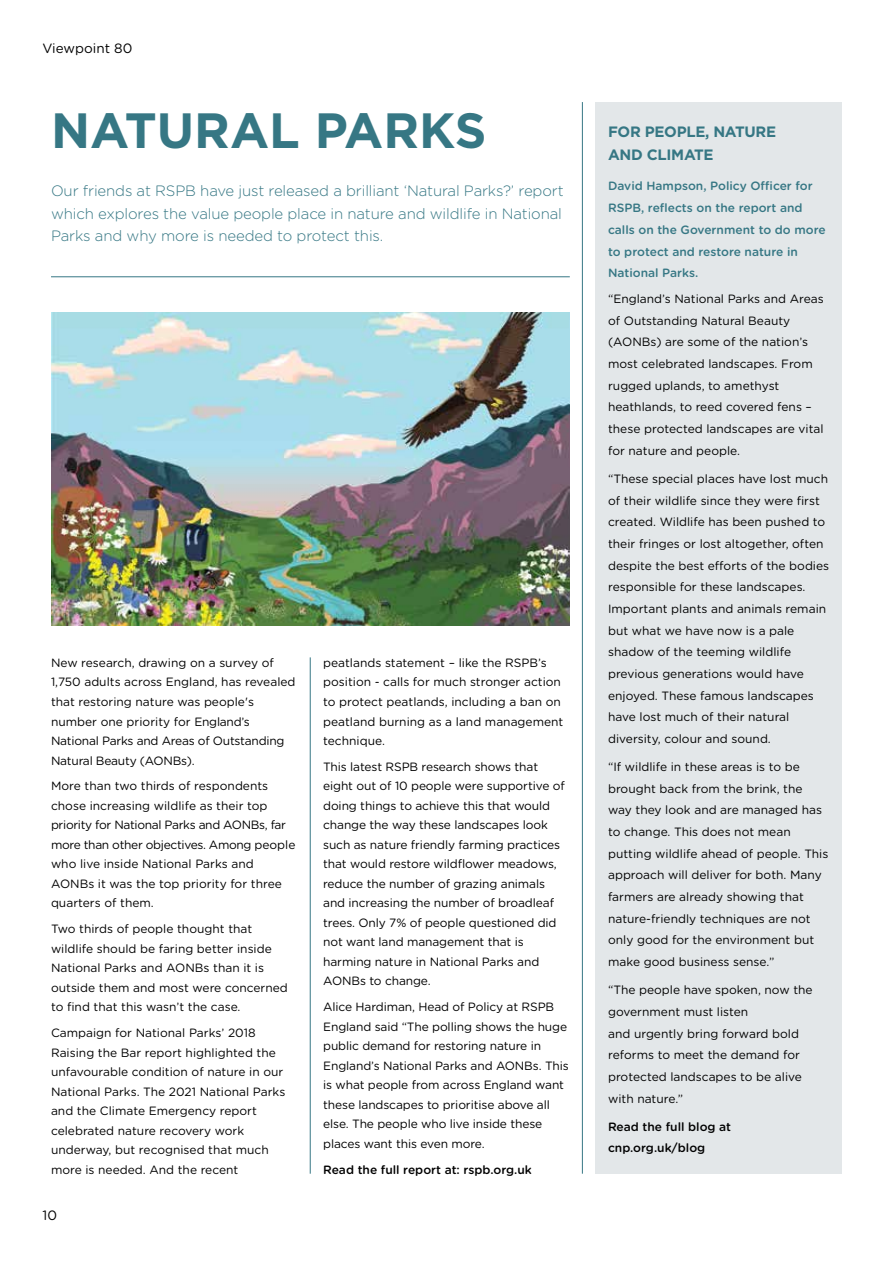
<style>
.page{position:relative;width:893px;height:1263px;background:#fff}
.page>*{position:absolute;margin:0;border:0;box-sizing:border-box;transform-origin:0 0}
.t1{font:700 49.5px "Gotham";color:#367784}
.t2{font:300 15px/22.5px "Gotham Rounded";letter-spacing:-.01em;color:#367784;text-align:justify}
.t3{font:700 15px/23.7px "Gotham";letter-spacing:-.02em;color:#367784}
.t4{font:13.5px "Gotham Rounded";color:#000}
.t5{font:12px/19.5px "Gotham Rounded";color:#000}
.t6{font:500 12px/21.6px "Gotham Rounded";color:#367784}
.t7{font:500 12px/21.6px "Gotham Rounded";color:#000}
</style>
<div class="page">
<hr style="left:51px;top:276px;width:519px;height:1px;background:#367784">
<div style="left:595px;top:102px;width:247px;height:1072px;background:#e3e7e9"></div>
<img style="left:51px;top:313px;width:519px;height:312px">
<hr style="left:582px;top:102px;width:1px;height:1072px;background:#367784">
<hr style="left:310px;top:657px;width:1px;height:517px;background:#367784">
<p class="t4" style="left:43px;top:39px;width:91px">Viewpoint 80</p>
<h1 class="t1" style="left:51px;top:102px;width:437px">NATURAL PARKS</h1>
<p class="t2" style="left:51px;top:179px;width:514px">Our friends at RSPB have just released a brilliant ‘Natural Parks?’ report which explores the value people place in nature and wildlife in National Parks and why more is needed to protect this.</p>
<p class="t5" style="left:51px;top:652px;width:246px">New research, drawing on a survey of 1,750 adults across England, has revealed that restoring nature was people's number one priority for England’s National Parks and Areas of Outstanding Natural Beauty (AONBs).</p>
<p class="t5" style="left:51px;top:776px;width:246px">More than two thirds of respondents chose increasing wildlife as their top priority for National Parks and AONBs, far more than other objectives. Among people who live inside National Parks and AONBs it was the top priority for three quarters of them.</p>
<p class="t5" style="left:51px;top:919px;width:238px">Two thirds of people thought that wildlife should be faring better inside National Parks and AONBs than it is outside them and most were concerned to find that this wasn’t the case.</p>
<p class="t5" style="left:51px;top:1023px;width:236px">Campaign for National Parks’ 2018<br>Raising the Bar report highlighted the unfavourable condition of nature in our National Parks. The 2021 National Parks and the Climate Emergency report celebrated nature recovery work underway, but recognised that much more is needed. And the recent</p>
<p class="t4" style="left:43px;top:1206px;width:16px">10</p>
<p class="t5" style="left:323px;top:652px;width:242px">peatlands statement – like the RSPB’s position - calls for much stronger action to protect peatlands, including a ban on peatland burning as a land management technique.</p>
<p class="t5" style="left:323px;top:756px;width:243px">This latest RSPB research shows that eight out of 10 people were supportive of doing things to achieve this that would change the way these landscapes look such as nature friendly farming practices that would restore wildflower meadows, reduce the number of grazing animals and increasing the number of broadleaf trees. Only 7% of people questioned did not want land management that is harming nature in National Parks and AONBs to change.</p>
<p class="t5" style="left:323px;top:997px;width:247px">Alice Hardiman, Head of Policy at RSPB England said “The polling shows the huge public demand for restoring nature in England’s National Parks and AONBs. This is what people from across England want these landscapes to prioritise above all else. The people who live inside these places want this even more.</p>
<p class="t7" style="left:323px;top:1158px;width:210px">Read the full report at: rspb.org.uk</p>
<p class="t3" style="left:608px;top:119px;width:170px">FOR PEOPLE, NATURE<br>AND CLIMATE</p>
<p class="t6" style="left:608px;top:175px;width:219px">David Hampson, Policy Officer for<br>RSPB, reflects on the report and calls on the Government to do more to protect and restore nature in<br>National Parks.</p>
<p class="t5" style="left:608px;top:287px;width:217px;line-height:21.6px">“England’s National Parks and Areas of Outstanding Natural Beauty (AONBs) are some of the nation’s most celebrated landscapes. From rugged uplands, to amethyst heathlands, to reed covered fens – these protected landscapes are vital for nature and people.</p>
<p class="t5" style="left:608px;top:467px;width:223px;line-height:21.6px">“These special places have lost much of their wildlife since they were first created. Wildlife has been pushed to their fringes or lost altogether, often despite the best efforts of the bodies responsible for these landscapes.<br>Important plants and animals remain but what we have now is a pale shadow of the teeming wildlife previous generations would have enjoyed. These famous landscapes have lost much of their natural diversity, colour and sound.</p>
<p class="t5" style="left:608px;top:755px;width:222px;line-height:21.6px">“If wildlife in these areas is to be brought back from the brink, the way they look and are managed has to change. This does not mean putting wildlife ahead of people. This approach will deliver for both. Many farmers are already showing that nature-friendly techniques are not only good for the environment but make good business sense.”</p>
<p class="t5" style="left:608px;top:978px;width:206px;line-height:21.6px">“The people have spoken, now the government must listen<br>and urgently bring forward bold reforms to meet the demand for protected landscapes to be alive with nature.”</p>
<p class="t7" style="left:608px;top:1115px;width:125px">Read the full blog at cnp.org.uk/blog</p>
</div>
